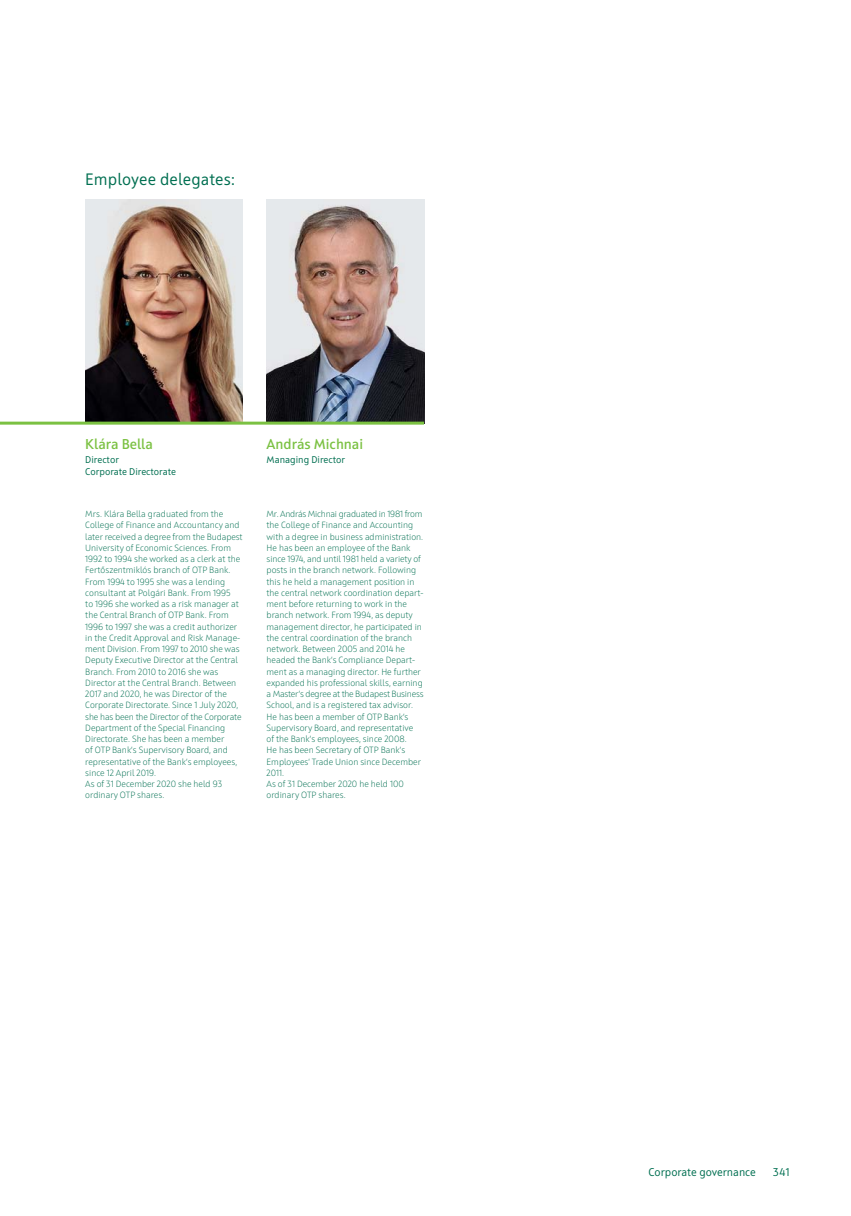
<style>
.page{position:relative;width:851px;height:1216px;background:#fff}
.page>*{position:absolute;margin:0;border:0;box-sizing:border-box;transform-origin:0 0}
.t1{font:16.5px "Squad";letter-spacing:.005em;color:#006f51}
.t2{font:600 14.25px "Squad";color:#7bc142}
.t3{font:11.25px "Squad";color:#006f51}
.t4{font:9.75px/12px "Squad";color:#006f51}
.t5{font:300 9px/11.2px "Squad";color:#006f51}
</style>
<div class="page">
<img style="left:266px;top:200px;width:158px;height:222px">
<img style="left:85px;top:200px;width:158px;height:222px">
<hr style="left:0;top:422px;width:424px;height:3px;background:#7bc142">
<h1 class="t1" style="left:85px;top:171px;width:152px">Employee delegates:</h1>
<h2 class="t2" style="left:85px;top:437px;width:69px">Klára Bella</h2>
<p class="t4" style="left:85px;top:454px;width:92px">Director<br>Corporate Directorate</p>
<h2 class="t2" style="left:266px;top:437px;width:98px">András Michnai</h2>
<p class="t4" style="left:266px;top:454px;width:80px">Managing Director</p>
<p class="t5" style="left:85px;top:509px;width:159px">Mrs. Klára Bella graduated from the College of Finance and Accountancy and later received a degree from the Budapest University of Economic Sciences. From 1992 to 1994 she worked as a clerk at the Fertőszentmiklós branch of OTP Bank.<br>From 1994 to 1995 she was a lending consultant at Polgári Bank. From 1995<br>to 1996 she worked as a risk manager at the Central Branch of OTP Bank. From 1996 to 1997 she was a credit authorizer in the Credit Approval and Risk Manage&shy;ment Division. From 1997 to 2010 she was Deputy Executive Director at the Central Branch. From 2010 to 2016 she was Director at the Central Branch. Between 2017 and 2020, he was Director of the Corporate Directorate. Since 1 July 2020, she has been the Director of the Corporate Department of the Special Financing Directorate. She has been a member<br>of OTP Bank’s Supervisory Board, and representative of the Bank’s employees, since 12 April 2019.<br>As of 31 December 2020 she held 93 ordinary OTP shares.</p>
<p class="t5" style="left:266px;top:509px;width:158px">Mr. András Michnai graduated in 1981 from the College of Finance and Accounting with a degree in business administration.<br>He has been an employee of the Bank since 1974, and until 1981 held a variety of posts in the branch network. Following this he held a management position in the central network coordination depart&shy;ment before returning to work in the branch network. From 1994, as deputy management director, he participated in the central coordination of the branch network. Between 2005 and 2014 he headed the Bank’s Compliance Depart&shy;ment as a managing director. He further expanded his professional skills, earning a Master’s degree at the Budapest Business School, and is a registered tax advisor.<br>He has been a member of OTP Bank’s Supervisory Board, and representative<br>of the Bank’s employees, since 2008.<br>He has been Secretary of OTP Bank’s Employees’ Trade Union since December 2011.<br>As of 31 December 2020 he held 100 ordinary OTP shares.</p>
<p class="t3" style="left:648px;top:1167px;width:109px">Corporate governance</p>
<p class="t3" style="left:773px;top:1167px;width:18px">341</p>
</div>
